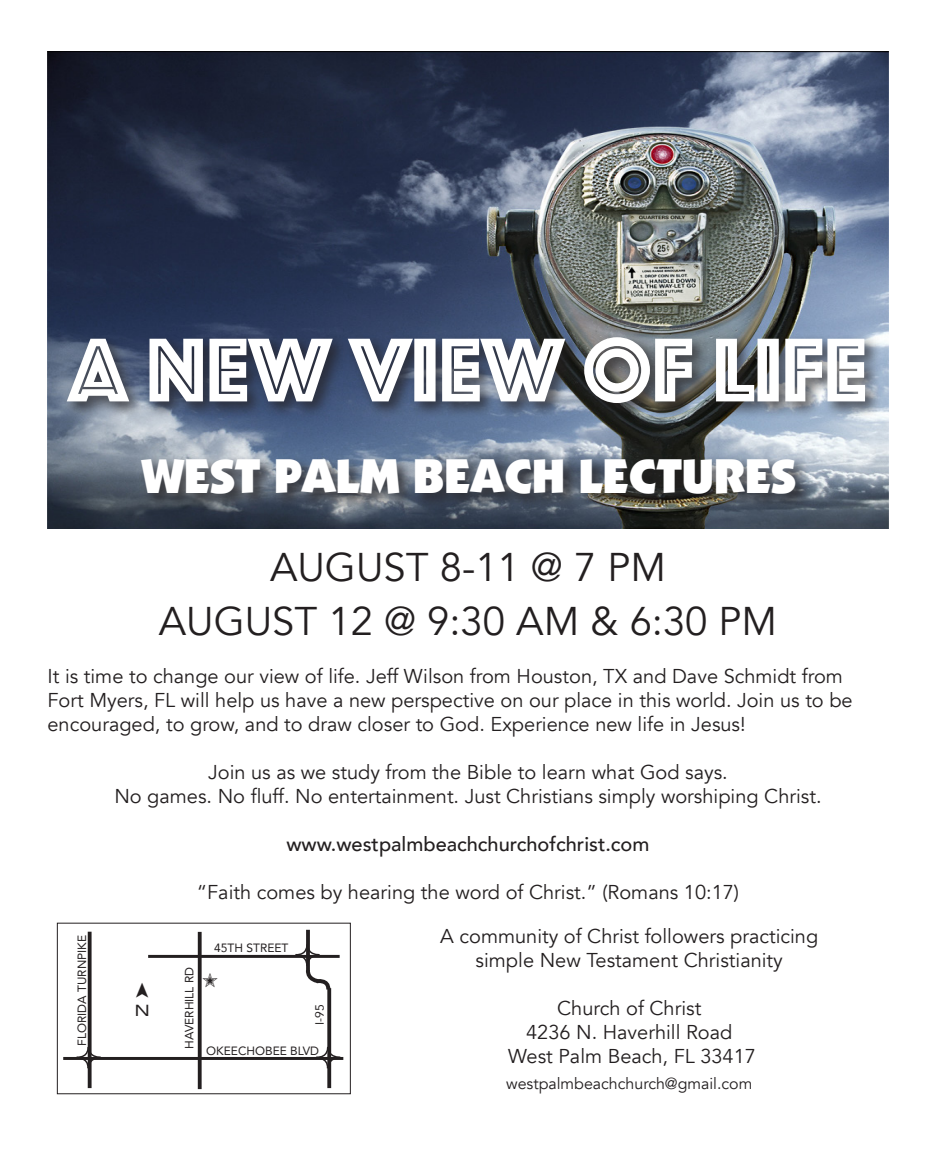
<style>
.page{position:relative;width:936px;height:1152px;background:#fff}
.page>*{position:absolute;margin:0;border:0;box-sizing:border-box;transform-origin:0 0}
.t1{font:94px "Phosphate Inline";color:#fff}
.t2{font:48px "Boulder";color:#fff}
.t3{font:40px "Avenir";color:#231f20}
.t4{font:20px/24px "Avenir";color:#231f20}
.t5{font:500 20px "Avenir";color:#231f20}
.t6{font:16px "Avenir";color:#231f20}
.t7{font:16px "Avenir";color:#231f20;scale:1.25 1}
.t8{font:12px "Avenir";color:#231f20}
</style>
<div class="page">
<img style="left:48px;top:52px;width:840px;height:476px">
<div style="left:57px;top:923px;width:294px;height:171px;border:1px solid #231f20"></div>
<hr style="left:148px;top:955px;width:192px;height:3px;background:#231f20">
<hr style="left:63px;top:1057px;width:280px;height:3px;background:#231f20">
<hr style="left:198px;top:932px;width:3px;height:157px;background:#231f20">
<hr style="left:328px;top:988px;width:3px;height:100px;background:#231f20">
<hr style="left:88px;top:932px;width:3px;height:156px;background:#231f20">
<svg style="left:316px;top:1045px;width:25px;height:25px"></svg>
<svg style="left:76px;top:1045px;width:25px;height:25px"></svg>
<svg style="left:306px;top:930px;width:4px;height:42px"></svg>
<svg style="left:294px;top:947px;width:38px;height:47px"></svg>
<div style="left:63px;top:333px;width:819px;height:87px;background:#231f20;opacity:.75"></div>
<div style="left:137px;top:455px;width:675px;height:56px;background:#231f20;opacity:.75"></div>
<p class="t1" style="left:69px;top:303px;width:800px">A NEW VIEW OF LIFE</p>
<p class="t2" style="left:141px;top:448px;width:656px">WEST PALM BEACH LECTURES</p>
<p class="t3" style="left:270px;top:543px;width:397px">AUGUST 8-11 @ 7 PM</p>
<p class="t3" style="left:159px;top:597px;width:620px">AUGUST 12 @ 9:30 AM &amp; 6:30 PM</p>
<p class="t4" style="left:48px;top:664px;width:807px">It is time to change our view of life. Jeff Wilson from Houston, TX and Dave Schmidt from<br>Fort Myers, FL will help us have a new perspective on our place in this world. Join us to be encouraged, to grow, and to draw closer to God. Experience new life in Jesus!</p>
<p class="t4" style="left:208px;top:760px;width:521px">Join us as we study from the Bible to learn what God says.</p>
<p class="t4" style="left:114px;top:784px;width:709px">No games. No fluff. No entertainment. Just Christians simply worshiping Christ.</p>
<p class="t5" style="left:286px;top:827px;width:365px">www.westpalmbeachchurchofchrist.com</p>
<p class="t4" style="left:197px;top:880px;width:544px">“Faith comes by hearing the word of Christ.” (Romans 10:17)</p>
<p class="t8" style="left:72px;top:1046px;width:112px;rotate:-90deg">FLORIDA TURNPIKE</p>
<p class="t8" style="left:214px;top:938px;width:76px">45TH STREET</p>
<p class="t8" style="left:180px;top:1049px;width:83px;rotate:-90deg">HAVERHILL RD</p>
<p class="t7" style="left:135px;top:997px;width:14px">N</p>
<p class="t8" style="left:310px;top:1025px;width:22px;rotate:-90deg">I-95</p>
<p class="t8" style="left:206px;top:1041px;width:114px">OKEECHOBEE BLVD</p>
<p class="t4" style="left:440px;top:925px;width:380px">A community of Christ followers practicing</p>
<p class="t4" style="left:476px;top:949px;width:309px">simple New Testament Christianity</p>
<p class="t4" style="left:557px;top:997px;width:146px">Church of Christ</p>
<p class="t4" style="left:526px;top:1021px;width:208px">4236 N. Haverhill Road</p>
<p class="t4" style="left:508px;top:1045px;width:249px">West Palm Beach, FL 33417</p>
<p class="t6" style="left:506px;top:1074px;width:248px">westpalmbeachchurch@gmail.com</p>
</div>
